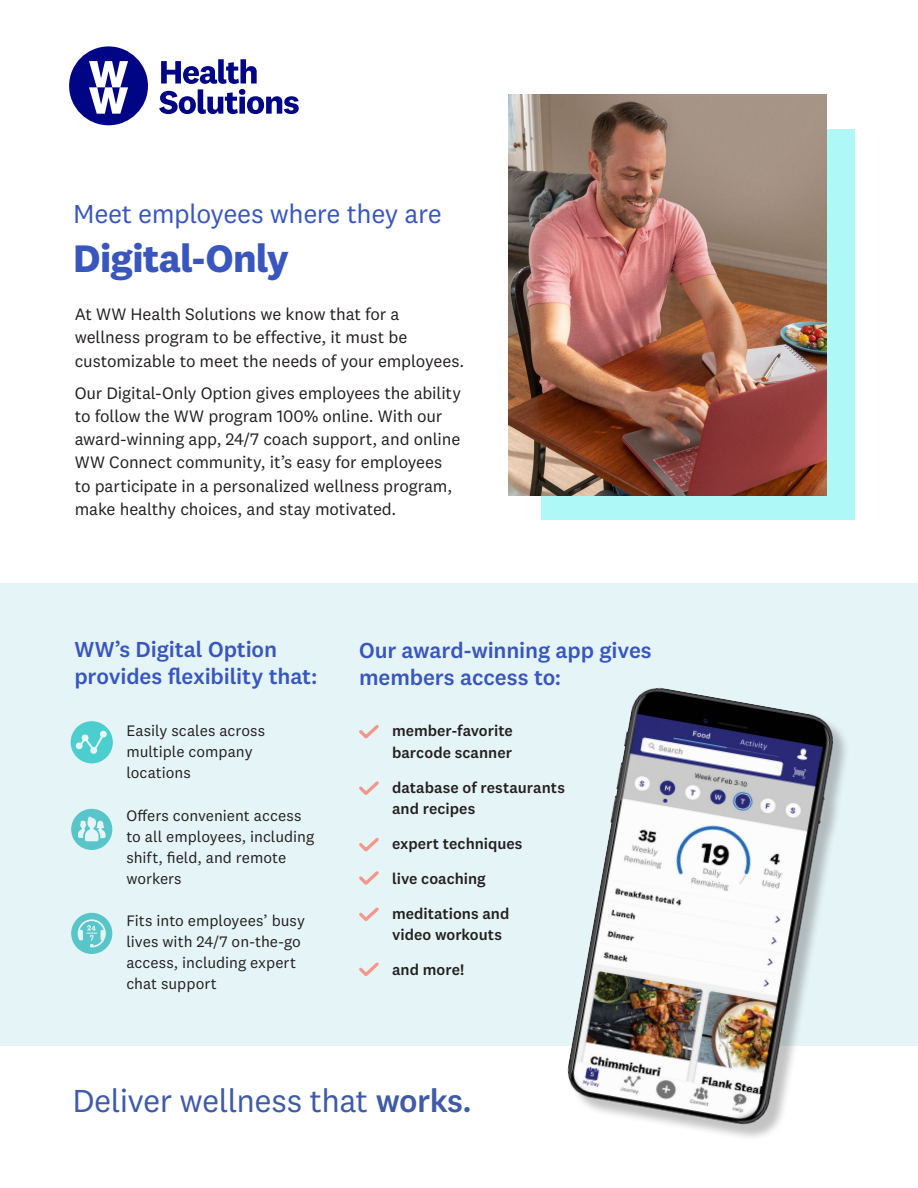
<style>
.page{position:relative;width:918px;height:1188px;background:#fff}
.page>*{position:absolute;margin:0;border:0;box-sizing:border-box;transform-origin:0 0}
.t1{font:700 39.75px "National 2";letter-spacing:-.015em;color:#3856be}
.t2{font:33px "National 2";letter-spacing:-.02em;color:#3e5aa8}
.t3{font:27px "National 2";letter-spacing:-.015em;color:#3856be}
.t4{font:500 22.5px/27px "National 2";letter-spacing:-.005em;color:#3856be}
.t5{font:17.25px/23.2px "National 2";letter-spacing:-.01em;color:#231f20}
.t6{font:15.75px/21px "National 2";color:#231f20}
.t7{font:500 15.75px/21.8px "National 2";color:#231f20}
.s1{font-weight:500}
</style>
<div class="page">
<div style="left:0;top:583px;width:918px;height:462px;background:#e5f4f6"></div>
<svg style="left:69px;top:46px;width:79px;height:79px"></svg>
<svg style="left:159px;top:59px;width:140px;height:55px"></svg>
<div style="left:71px;top:721px;width:42px;height:42px;background:#4dcece;border-radius:50%"></div>
<svg style="left:76px;top:731px;width:31px;height:23px"></svg>
<svg style="left:359px;top:725px;width:20px;height:14px"></svg>
<svg style="left:359px;top:781px;width:20px;height:14px"></svg>
<svg style="left:359px;top:838px;width:20px;height:14px"></svg>
<svg style="left:359px;top:907px;width:20px;height:14px"></svg>
<svg style="left:359px;top:962px;width:20px;height:14px"></svg>
<svg style="left:359px;top:871px;width:20px;height:14px"></svg>
<svg style="left:71px;top:913px;width:41px;height:41px"></svg>
<svg style="left:71px;top:809px;width:41px;height:41px"></svg>
<img style="left:552px;top:687px;width:300px;height:451px">
<div style="left:542px;top:129px;width:313px;height:391px;background:#aef8f8"></div>
<img style="left:509px;top:94px;width:318px;height:401px">
<p class="t3" style="left:73px;top:197px;width:370px">Meet employees where they are</p>
<p class="t1" style="left:73px;top:234px;width:217px">Digital-Only</p>
<p class="t5" style="left:75px;top:302px;width:391px">At WW Health Solutions we know that for a wellness program to be effective, it must be customizable to meet the needs of your employees.</p>
<p class="t5" style="left:75px;top:381px;width:388px">Our Digital-Only Option gives employees the ability to follow the WW program 100% online. With our award-winning app, 24/7 coach support, and online WW Connect community, it’s easy for employees to participate in a personalized wellness program, make healthy choices, and stay motivated.</p>
<p class="t4" style="left:74px;top:636px;width:244px">WW’s Digital Option provides flexibility that:</p>
<p class="t6" style="left:126px;top:720px;width:140px">Easily scales across multiple company locations</p>
<p class="t6" style="left:126px;top:805px;width:189px">Offers convenient access to all employees, including shift, field, and remote workers</p>
<p class="t6" style="left:126px;top:910px;width:180px">Fits into employees’ busy lives with 24/7 on-the-go access, including expert chat support</p>
<p class="t4" style="left:359px;top:637px;width:294px">Our award-winning app gives members access to:</p>
<p class="t7" style="left:392px;top:720px;width:122px">member-favorite barcode scanner</p>
<p class="t7" style="left:392px;top:776px;width:174px">database of restaurants and recipes</p>
<p class="t7" style="left:392px;top:833px;width:132px">expert techniques</p>
<p class="t7" style="left:392px;top:867px;width:95px">live coaching</p>
<p class="t7" style="left:392px;top:902px;width:119px">meditations and video workouts</p>
<p class="t7" style="left:392px;top:959px;width:74px">and more!</p>
<p class="t2" style="left:72px;top:1081px;width:401px">Deliver wellness that <span class="s1">works.</span></p>
</div>
